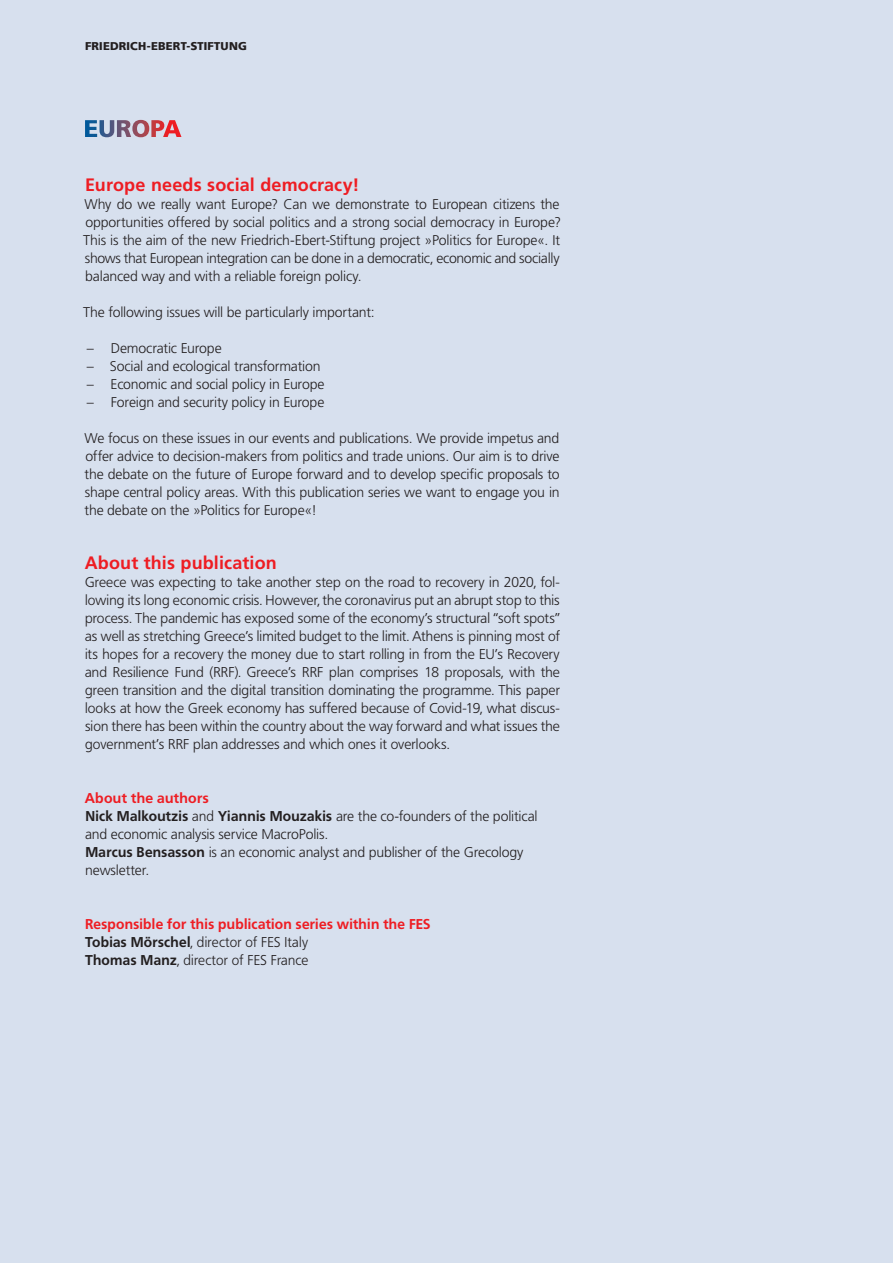
<style>
.page{position:relative;width:893px;height:1263px;background:#d7e0ee}
.page>*{position:absolute;margin:0;border:0;box-sizing:border-box;transform-origin:0 0}
.H8_B____HKS13__-_Bol{font:700 18px "Frutiger";letter-spacing:.01em;color:#ee1d23}
.H8___HKS13__-_Bold{font:700 18px "Frutiger";letter-spacing:.01em;color:#ee1d23}
.t1{font:300 14.1px/18px "Frutiger BQ";letter-spacing:.01em;color:#231f20;text-align:justify}
.FT_Blocksatz{font:300 14.1px/18px "Frutiger";letter-spacing:-.015em;color:#231f20;text-align:justify}
.FT_Aufzählung_Linksb{font:300 14.1px/18px "Frutiger";letter-spacing:-.015em;color:#231f20;text-align:justify}
.H3_Cover_Autor_in_Na{font:300 14.1px/18px "Frutiger";letter-spacing:-.015em;color:#231f20}
.FT_Blocksatz-2{font:700 14.1px "Frutiger BQ";letter-spacing:.02em;color:#ee1d23}
.Fußnoten-__Marginalt{font:900 11.25px "Frutiger BQ";letter-spacing:.02em;color:#231f20}
.s1{font-family:"Frutiger BQ";font-weight:700}
.s2{font-family:"Frutiger BQ"}
.s3{font-weight:700}
</style>
<div class="page">
<svg style="left:85px;top:120px;width:96px;height:17px"></svg>
<p class="Fußnoten-__Marginalt" style="left:85px;top:40px;width:163px">FRIEDRICH-EBERT-STIFTUNG</p>
<p class="H8_B____HKS13__-_Bol" style="left:85px;top:174px;width:276px">Europe needs social democracy!</p>
<p class="FT_Blocksatz" style="left:83px;top:195px;width:479px">Why do we really want Europe? Can we demonstrate to European citizens the opportunities offered by social politics and a strong social democracy in Europe?<br>This is the aim of the new Friedrich-Ebert-Stiftung project »Politics for Europe«. It shows that European integration can be done in a democratic, economic and socially balanced way and with a reliable foreign policy.</p>
<p class="FT_Aufzählung_Linksb" style="left:83px;top:303px;width:293px">The following issues will be particularly important:</p>
<p class="FT_Blocksatz" style="left:87px;top:339px;width:137px">– Democratic Europe</p>
<p class="FT_Blocksatz" style="left:87px;top:357px;width:236px">– Social and ecological transformation</p>
<p class="FT_Blocksatz" style="left:87px;top:375px;width:239px">– Economic and social policy in Europe</p>
<p class="FT_Blocksatz" style="left:87px;top:393px;width:239px">– Foreign and security policy in Europe</p>
<p class="FT_Aufzählung_Linksb" style="left:84px;top:429px;width:477px">We focus on these issues in our events and publications. We provide impetus and offer advice to decision-makers from politics and trade unions. Our aim is to drive the debate on the future of Europe forward and to develop specific proposals to shape central policy areas. With this publication series we want to engage you in the debate on the »Politics for Europe«!</p>
<p class="H8___HKS13__-_Bold" style="left:85px;top:552px;width:194px">About this publication</p>
<p class="t1" style="left:85px;top:573px;width:476px">Greece was expecting to take another step on the road to recovery in 2020, fol&shy;lowing its long economic crisis. However, the coronavirus put an abrupt stop to this process. The pandemic has exposed some of the economy’s structural “soft spots” as well as stretching Greece’s limited budget to the limit. Athens is pinning most of its hopes for a recovery the money due to start rolling in from the EU’s Recovery and Resilience Fund (RRF). Greece’s RRF plan comprises 18 proposals, with the green transition and the digital transition dominating the programme. This paper looks at how the Greek economy has suffered because of Covid-19, what discus&shy;sion there has been within the country about the way forward and what issues the government’s RRF plan addresses and which ones it overlooks.</p>
<p class="FT_Blocksatz-2" style="left:85px;top:790px;width:125px">About the authors</p>
<p class="H3_Cover_Autor_in_Na" style="left:85px;top:807px;width:454px"><span class="s1">Nick Malkoutzis</span> <span class="s2">and</span> <span class="s1">Yiannis Mouzakis</span> are the co-founders of the political and economic analysis service MacroPolis.</p>
<p class="H3_Cover_Autor_in_Na" style="left:85px;top:843px;width:440px"><span class="s1">Marcus Bensasson</span> is an economic analyst and publisher of the Grecology newsletter.</p>
<p class="FT_Blocksatz-2" style="left:85px;top:916px;width:347px">Responsible for this publication series within the FES</p>
<p class="t1" style="left:85px;top:933px;width:225px"><span class="s3">Tobias Mörschel</span>, director of FES Italy</p>
<p class="t1" style="left:85px;top:951px;width:225px"><span class="s3">Thomas Manz</span>, director of FES France</p>
</div>
